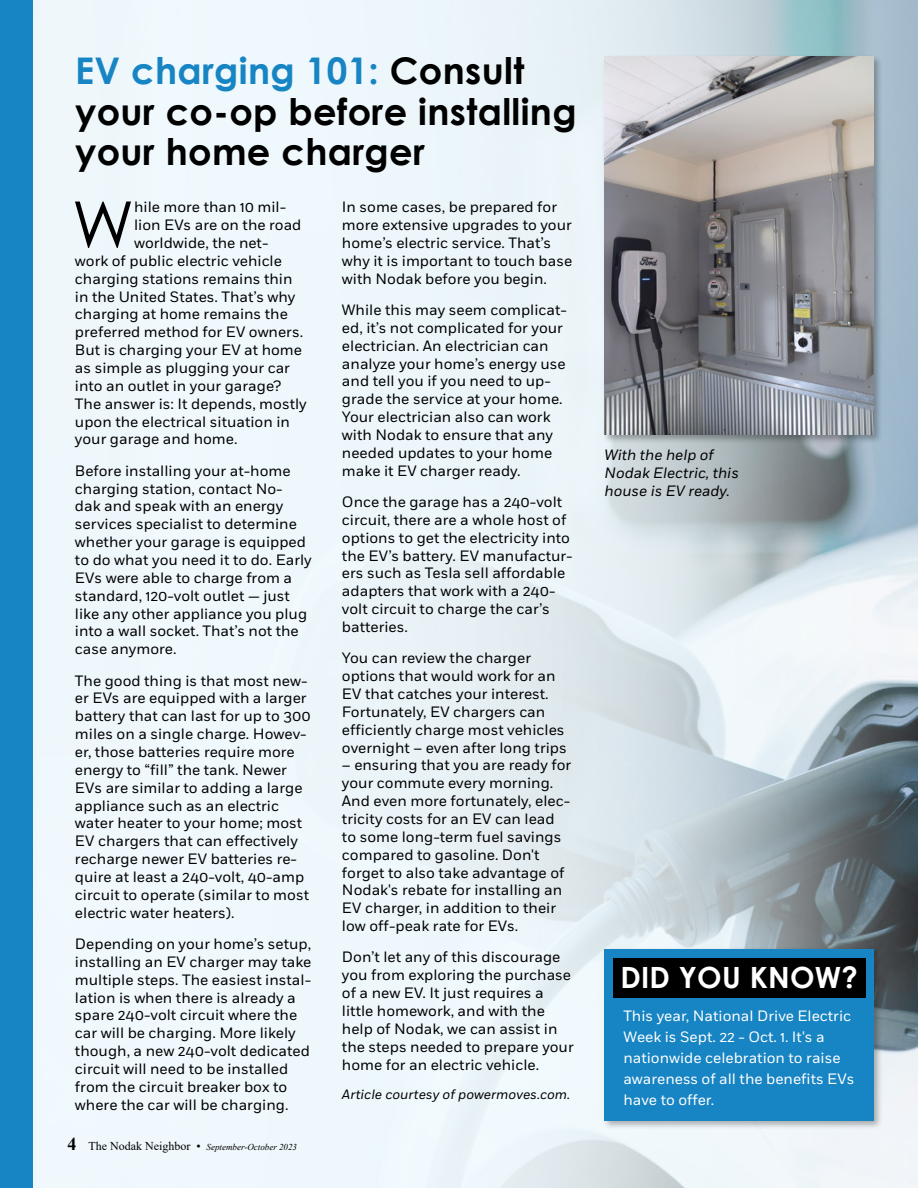
<style>
.page{position:relative;width:918px;height:1188px;background:#fff}
.page>*{position:absolute;margin:0;border:0;box-sizing:border-box;transform-origin:0 0}
.t1{font:64.65px "Century Gothic";color:#000}
.t2{font:700 36.75px/40.5px "Century Gothic";letter-spacing:.01em;color:#000}
.t3{font:700 29.25px "Century Gothic";letter-spacing:.01em;color:#fff}
.t4{font:15px/17.9px "Fort";color:#000}
.t5{font:15px/21px "Fort";color:#fff}
.t6{font:italic 15px/17.9px "Fort";color:#000}
.t7{font:italic 13.5px "Fort";color:#000}
.t8{font:italic 9px "Times New Roman";color:#000}
.s1{color:#1784c3}
.s2{font-weight:700;font-style:normal;font-size:18px}
.s3{font-style:normal;font-size:12px}
</style>
<div class="page">
<img style="left:32px;top:0;width:886px;height:1188px">
<div style="left:0;top:0;width:32px;height:1188px;background:#1784c3"></div>
<div style="left:602px;top:54px;width:281px;height:390px;background:#000;opacity:.3"></div>
<img style="left:604px;top:57px;width:270px;height:378px">
<div style="left:602px;top:946px;width:281px;height:184px;background:#000;opacity:.3"></div>
<div style="left:604px;top:949px;width:270px;height:171px;background:#1784c3"></div>
<div style="left:613px;top:958px;width:252px;height:40px;background:#000"></div>
<h2 class="t2" style="left:75px;top:49px;width:503px"><span class="s1">EV charging 101:</span> Consult your co-op before installing your home charger</h2>
<h1 class="t1" style="left:72px;top:179px;width:64px">W</h1>
<p class="t4" style="left:134px;top:198px;width:154px">hile more than 10 mil-</p>
<p class="t4" style="left:134px;top:216px;width:169px">lion EVs are on the road</p>
<p class="t4" style="left:134px;top:234px;width:136px">worldwide, the net-</p>
<p class="t4" style="left:75px;top:252px;width:209px">work of public electric vehicle</p>
<p class="t4" style="left:75px;top:270px;width:219px">charging stations remains thin</p>
<p class="t4" style="left:75px;top:288px;width:222px">in the United States. That’s why</p>
<p class="t4" style="left:75px;top:306px;width:214px">charging at home remains the</p>
<p class="t4" style="left:75px;top:323px;width:230px">preferred method for EV owners.</p>
<p class="t4" style="left:75px;top:341px;width:229px">But is charging your EV at home</p>
<p class="t4" style="left:75px;top:359px;width:217px">as simple as plugging your car</p>
<p class="t4" style="left:75px;top:377px;width:208px">into an outlet in your garage?</p>
<p class="t4" style="left:75px;top:395px;width:233px">The answer is: It depends, mostly</p>
<p class="t4" style="left:75px;top:413px;width:217px">upon the electrical situation in</p>
<p class="t4" style="left:75px;top:431px;width:164px">your garage and home.</p>
<p class="t4" style="left:75px;top:462px;width:238px">Before installing your at-home charging station, contact No&shy;dak and speak with an energy services specialist to determine whether your garage is equipped to do what you need it to do. Early<br>EVs were able to charge from a standard, 120-volt outlet — just like any other appliance you plug into a wall socket. That’s not the case anymore.</p>
<p class="t4" style="left:75px;top:672px;width:237px">The good thing is that most new&shy;er EVs are equipped with a larger battery that can last for up to 300 miles on a single charge. Howev&shy;er, those batteries require more energy to “fill” the tank. Newer<br>EVs are similar to adding a large appliance such as an electric water heater to your home; most<br>EV chargers that can effectively recharge newer EV batteries re&shy;quire at least a 240-volt, 40-amp circuit to operate (similar to most electric water heaters).</p>
<p class="t4" style="left:75px;top:935px;width:238px">Depending on your home’s setup, installing an EV charger may take multiple steps. The easiest instal&shy;lation is when there is already a spare 240-volt circuit where the car will be charging. More likely though, a new 240-volt dedicated circuit will need to be installed from the circuit breaker box to where the car will be charging.</p>
<p class="t8" style="left:68px;top:1141px;width:231px"><span class="s2">4</span> <span class="s3">The Nodak Neighbor •</span> September-October 2023</p>
<p class="t4" style="left:342px;top:198px;width:232px">In some cases, be prepared for more extensive upgrades to your home’s electric service. That’s why it is important to touch base with Nodak before you begin.</p>
<p class="t4" style="left:342px;top:301px;width:227px">While this may seem complicat&shy;ed, it’s not complicated for your electrician. An electrician can analyze your home’s energy use and tell you if you need to up&shy;grade the service at your home.<br>Your electrician also can work with Nodak to ensure that any needed updates to your home make it EV charger ready.</p>
<p class="t4" style="left:342px;top:493px;width:232px">Once the garage has a 240-volt circuit, there are a whole host of options to get the electricity into the EV’s battery. EV manufactur&shy;ers such as Tesla sell affordable adapters that work with a 240- volt circuit to charge the car’s batteries.</p>
<p class="t4" style="left:342px;top:650px;width:226px">You can review the charger options that would work for an<br>EV that catches your interest.<br>Fortunately, EV chargers can efficiently charge most vehicles overnight – even after long trips</p>
<p class="t4" style="left:342px;top:757px;width:231px">– ensuring that you are ready for your commute every morning.<br>And even more fortunately, elec&shy;tricity costs for an EV can lead to some long-term fuel savings compared to gasoline. Don't forget to also take advantage of<br>Nodak's rebate for installing an<br>EV charger, in addition to their low off-peak rate for EVs.</p>
<p class="t4" style="left:342px;top:949px;width:233px">Don’t let any of this discourage you from exploring the purchase of a new EV. It just requires a little homework, and with the help of Nodak, we can assist in the steps needed to prepare your home for an electric vehicle.</p>
<p class="t7" style="left:342px;top:1086px;width:230px">Article courtesy of powermoves.com.</p>
<p class="t6" style="left:604px;top:446px;width:136px">With the help of<br>Nodak Electric, this house is EV ready.</p>
<h3 class="t3" style="left:620px;top:956px;width:239px">DID YOU KNOW?</h3>
<p class="t5" style="left:623px;top:1006px;width:233px">This year, National Drive Electric<br>Week is Sept. 22 - Oct. 1. It's a nationwide celebration to raise awareness of all the benefits EVs have to offer.</p>
</div>
